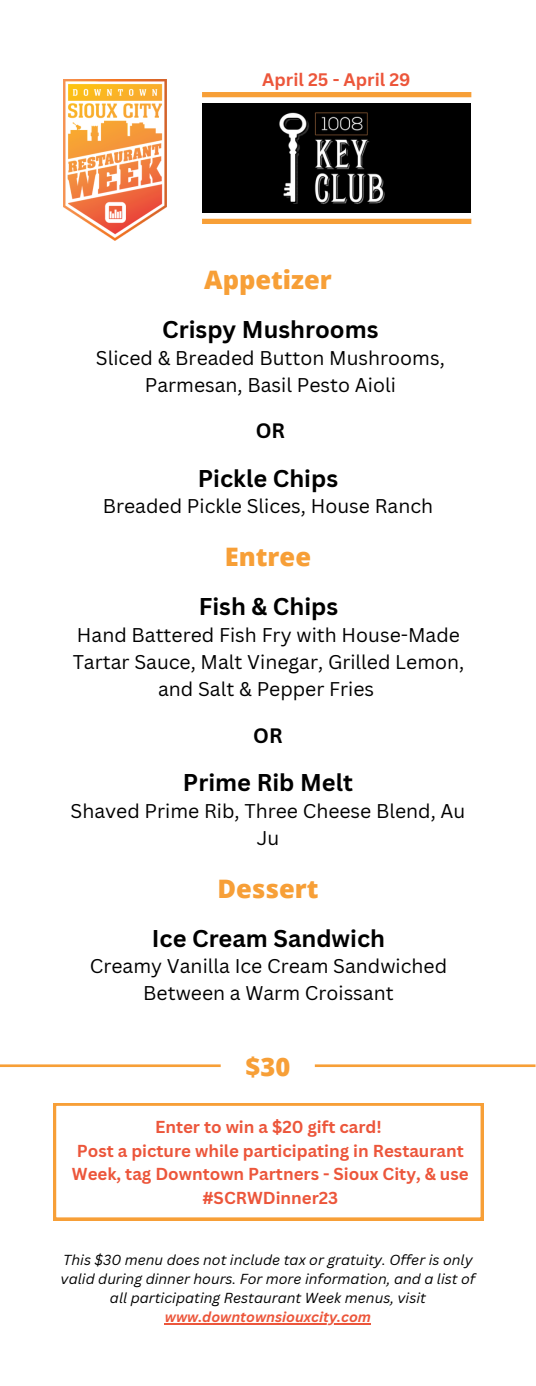
<style>
.page{position:relative;width:536px;height:1386px;background:#fff}
.page>*{position:absolute;margin:0;border:0;box-sizing:border-box;transform-origin:0 0}
.t1{font:800 25.38px "Open Sans";color:#f79f37}
.t2{font:700 23.62px "Canva Sans";color:#000}
.t3{font:700 20.3px "Canva Sans";color:#000}
.t4{font:19.43px/26.9px "Canva Sans";color:#000;text-align:center}
.t5{font:700 17.68px "Canva Sans";color:#ec563b}
.t6{font:700 16.8px/23.6px "Canva Sans";color:#ec563b;text-align:center}
.t7{font:italic 14.17px/18.9px "Canva Sans";color:#000;text-align:center}
.t8{font:italic 700 14.17px "Canva Sans";color:#ec563b}
</style>
<div class="page">
<div style="left:202px;top:219px;width:269px;height:5px;background:#f79f37"></div>
<div style="left:202px;top:92px;width:269px;height:5px;background:#f79f37"></div>
<img style="left:63px;top:79px;width:104px;height:161px">
<div style="left:202px;top:103px;width:269px;height:110px;background:#000"></div>
<img style="left:279px;top:112px;width:106px;height:92px">
<hr style="left:165px;top:1323px;width:206px;height:1px;background:#ec563b">
<svg style="left:54px;top:1103px;width:429px;height:117px"></svg>
<hr style="left:0;top:1064px;width:221px;height:3px;background:#f79f37">
<hr style="left:315px;top:1064px;width:220px;height:3px;background:#f79f37">
<p class="t5" style="left:262px;top:67px;width:150px">April 25 - April 29</p>
<h1 class="t1" style="left:204px;top:262px;width:129px">Appetizer</h1>
<p class="t2" style="left:162px;top:313px;width:218px">Crispy Mushrooms</p>
<p class="t4" style="left:96px;top:344px;width:350px">Sliced &amp; Breaded Button Mushrooms,<br>Parmesan, Basil Pesto Aioli</p>
<p class="t3" style="left:255px;top:417px;width:31px">OR</p>
<p class="t2" style="left:198px;top:461px;width:142px">Pickle Chips</p>
<p class="t4" style="left:103px;top:492px;width:332px">Breaded Pickle Slices, House Ranch</p>
<h1 class="t1" style="left:225px;top:539px;width:88px">Entree</h1>
<p class="t2" style="left:199px;top:590px;width:141px">Fish &amp; Chips</p>
<p class="t4" style="left:73px;top:621px;width:393px">Hand Battered Fish Fry with House-Made<br>Tartar Sauce, Malt Vinegar, Grilled Lemon, and Salt &amp; Pepper Fries</p>
<p class="t3" style="left:253px;top:721px;width:31px">OR</p>
<p class="t2" style="left:183px;top:766px;width:171px">Prime Rib Melt</p>
<p class="t4" style="left:70px;top:797px;width:396px">Shaved Prime Rib, Three Cheese Blend, Au<br>Ju</p>
<h1 class="t1" style="left:217px;top:871px;width:102px">Dessert</h1>
<p class="t2" style="left:152px;top:921px;width:235px">Ice Cream Sandwich</p>
<p class="t4" style="left:90px;top:952px;width:358px">Creamy Vanilla Ice Cream Sandwiched<br>Between a Warm Croissant</p>
<h1 class="t1" style="left:245px;top:1048px;width:46px">$30</h1>
<p class="t6" style="left:72px;top:1115px;width:398px">Enter to win a $20 gift card!<br>Post a picture while participating in Restaurant Week, tag Downtown Partners - Sioux City, &amp; use #SCRWDinner23</p>
<p class="t7" style="left:61px;top:1250px;width:416px">This $30 menu does not include tax or gratuity. Offer is only valid during dinner hours. For more information, and a list of all participating Restaurant Week menus, visit</p>
<p class="t8" style="left:165px;top:1307px;width:207px">www.downtownsiouxcity.com</p>
</div>
